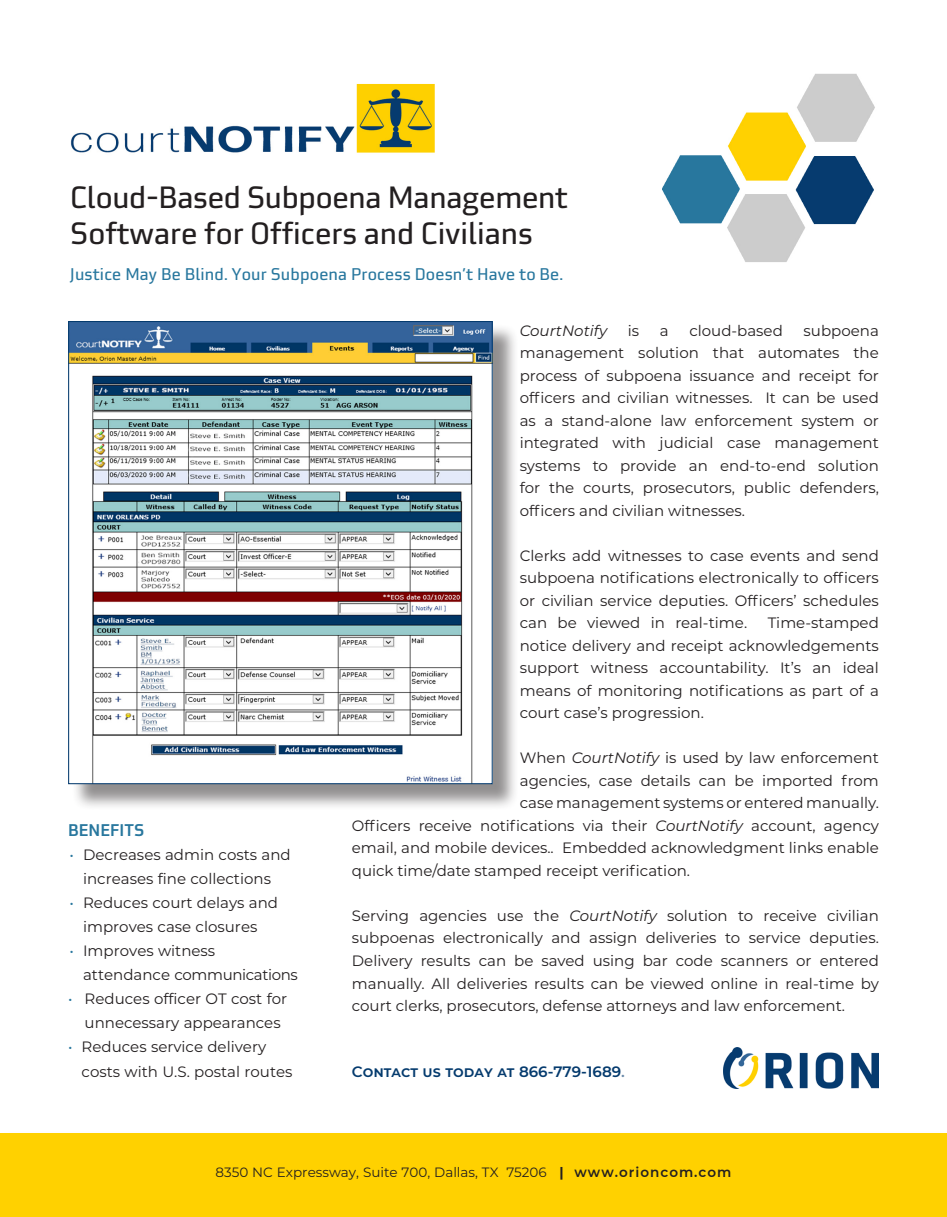
<style>
.page{position:relative;width:947px;height:1217px;background:#fff}
.page>*{position:absolute;margin:0;border:0;box-sizing:border-box;transform-origin:0 0}
.t1{font:30px/36px "Utility Pro";color:#231f20}
.t2{font:16.5px "Utility Pro";letter-spacing:.01em;color:#28779e}
.t3{font:500 16.5px "Utility Pro";color:#28779e}
.t4{font:15px/22.5px "Montserrat";color:#231f20;text-align:justify}
.t5{font:600 15px "Montserrat";color:#053b6e}
.t6{font:italic 15px "Montserrat";color:#231f20}
.t7{font:13.5px "Montserrat";color:#231f20}
.s1{color:#28779e}
.s2{font-style:italic}
.s3{color:#6989a8}
.s4{font-weight:700}
.s5{font-weight:600}
</style>
<div class="page">
<div style="left:0;top:1133px;width:946px;height:83px;background:#ffd100"></div>
<img style="left:662px;top:73px;width:213px;height:189px">
<img style="left:70px;top:84px;width:365px;height:69px">
<div style="left:71px;top:324px;width:447px;height:486px;background:#231f20;opacity:.5"></div>
<img style="left:70px;top:323px;width:420px;height:459px">
<img style="left:723px;top:1047px;width:155px;height:40px">
<p class="t1" style="left:70px;top:177px;width:499px">Cloud-Based Subpoena Management<br>Software for Officers and Civilians</p>
<p class="t2" style="left:70px;top:261px;width:494px">Justice May Be Blind. Your Subpoena Process Doesn’t Have to Be.</p>
<p class="t3" style="left:68px;top:816px;width:78px">BENEFITS</p>
<p class="t4" style="left:70px;top:842px;width:222px;line-height:24px;text-align:center"><span class="s1">•</span> Decreases admin costs and increases fine collections</p>
<p class="t4" style="left:70px;top:890px;width:210px;line-height:24px;text-align:center"><span class="s1">•</span> Reduces court delays and improves case closures</p>
<p class="t4" style="left:83px;top:938px;width:216px;line-height:24px;text-indent:-14px"><span class="s1">•</span> Improves witness attendance communications</p>
<p class="t4" style="left:85px;top:986px;width:204px;line-height:24px;text-indent:-16px"><span class="s1">•</span> Reduces officer OT cost for unnecessary appearances</p>
<p class="t4" style="left:82px;top:1034px;width:212px;line-height:24px;text-indent:-14px"><span class="s1">•</span> Reduces service delivery costs with U.S. postal routes</p>
<p class="t6" style="left:519px;top:320px;width:89px">CourtNotify</p>
<p class="t4" style="left:627px;top:318px;width:13px">is</p>
<p class="t4" style="left:659px;top:318px;width:10px">a</p>
<p class="t4" style="left:689px;top:318px;width:95px">cloud-based</p>
<p class="t4" style="left:519px;top:318px;width:360px;text-indent:284px">subpoena management solution that automates the process of subpoena issuance and receipt for officers and civilian witnesses. It can be used as a stand-alone law enforcement system or integrated with judicial case management systems to provide an end-to-end solution for the courts, prosecutors, public defenders, officers and civilian witnesses.</p>
<p class="t4" style="left:519px;top:543px;width:360px">Clerks add witnesses to case events and send subpoena notifications electronically to officers or civilian service deputies. Officers’ schedules can be viewed in real-time.</p>
<p class="t4" style="left:519px;top:611px;width:360px;text-indent:248px">Time-stamped notice delivery and receipt acknowledgements support witness accountability. It’s an ideal means of monitoring notifications as part of a court case’s progression.</p>
<p class="t4" style="left:519px;top:746px;width:360px">When <span class="s2">CourtNotify</span> is used by law enforcement</p>
<p class="t4" style="left:519px;top:768px;width:360px">agencies, case details can be imported from</p>
<p class="t4" style="left:519px;top:791px;width:360px">case management systems or entered manually.</p>
<p class="t4" style="left:352px;top:813px;width:528px">Officers receive notifications via their <span class="s2">CourtNotify</span> account, agency</p>
<p class="t4" style="left:352px;top:836px;width:528px">email, and mobile devices.. Embedded acknowledgment links enable</p>
<p class="t4" style="left:352px;top:858px;width:339px">quick time/date stamped receipt verification.</p>
<p class="t4" style="left:352px;top:903px;width:528px">Serving agencies use the <span class="s2">CourtNotify</span> solution to receive civilian subpoenas electronically and assign deliveries to service deputies.<br>Delivery results can be saved using bar code scanners or entered manually. All deliveries results can be viewed online in real-time by court clerks, prosecutors, defense attorneys and law enforcement.</p>
<p class="t5" style="left:352px;top:1060px;width:274px">Contact us today at 866-779-1689<span class="s3">.</span></p>
<p class="t7" style="left:215px;top:1162px;width:517px">8350 NC Expressway, Suite 700, Dallas, TX 75206 <span class="s4">|</span> <span class="s5">www.orioncom.com</span></p>
</div>
